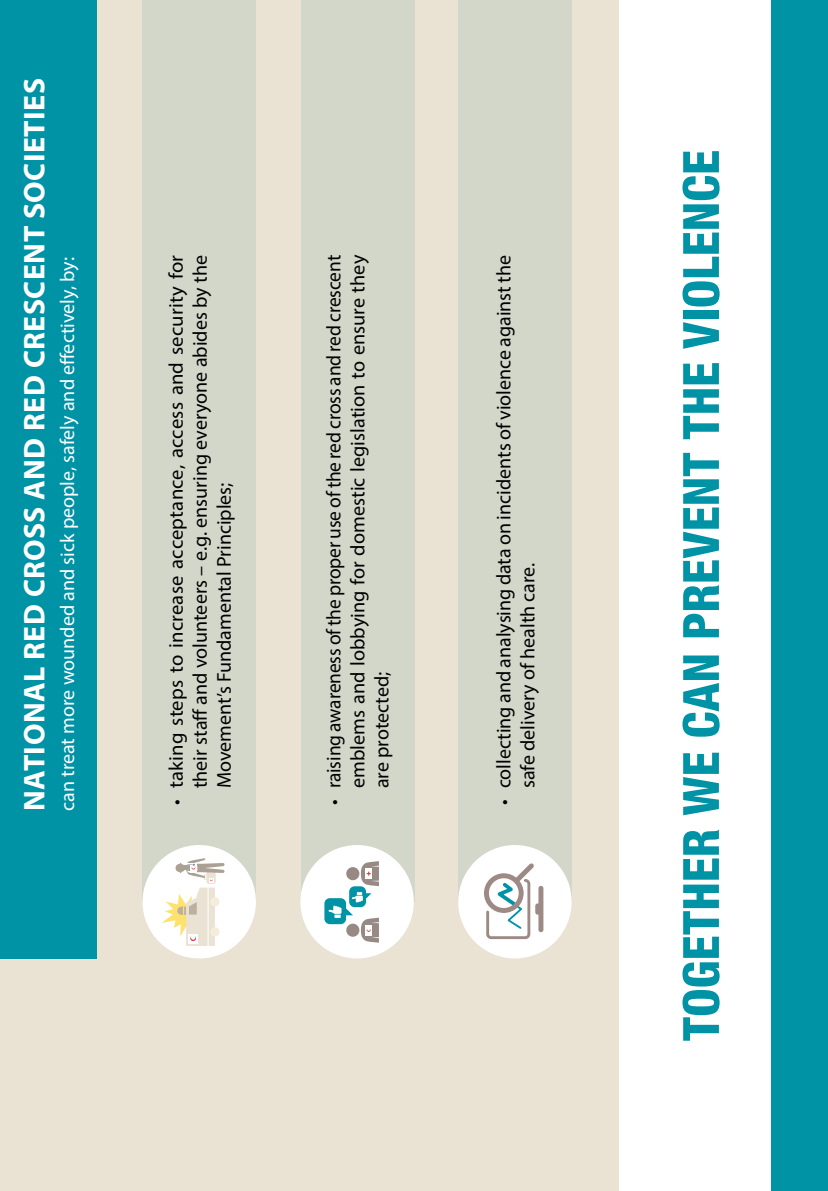
<style>
.page{position:relative;width:828px;height:1191px;background:#fff}
.page>*{position:absolute;margin:0;border:0;box-sizing:border-box;transform-origin:0 0}
.t1{font:800 condensed 50px "Helvetica Neue LT Pro";color:#0092a5}
.t2{font:700 30px "Myriad Pro";letter-spacing:.015em;color:#fff}
.t3{font:20px/24px "Myriad Pro";color:#000;text-align:justify}
.t4{font:20px "Myriad Pro";color:#fff}
</style>
<div class="page">
<div style="left:0;top:0;width:782px;height:1191px;background:#eae2d3"></div>
<div style="left:0;top:0;width:96px;height:958px;background:#0092a5"></div>
<div style="left:142px;top:0;width:114px;height:901px;background:#d2d7ca"></div>
<div style="left:301px;top:0;width:113px;height:901px;background:#d2d7ca"></div>
<div style="left:458px;top:0;width:113px;height:901px;background:#d2d7ca"></div>
<div style="left:619px;top:0;width:163px;height:1191px;background:#fff"></div>
<div style="left:771px;top:0;width:57px;height:1191px;background:#0092a5"></div>
<div style="left:142px;top:845px;width:114px;height:113px;background:#fff;border-radius:50%"></div>
<svg style="left:162px;top:858px;width:62px;height:88px"></svg>
<div style="left:300px;top:845px;width:114px;height:113px;background:#fff;border-radius:50%"></div>
<svg style="left:324px;top:861px;width:55px;height:81px"></svg>
<div style="left:458px;top:845px;width:113px;height:113px;background:#fff;border-radius:50%"></div>
<div style="left:538px;top:886px;width:5px;height:46px;background:#9d8a85;border-radius:2px"></div>
<div style="left:484px;top:873px;width:39px;height:40px;border:5px solid #9d8a85;border-radius:50%"></div>
<svg style="left:485px;top:863px;width:53px;height:77px"></svg>
<h2 class="t2" style="left:15px;top:810px;width:734px;rotate:-90deg">NATIONAL RED CROSS AND RED CRESCENT SOCIETIES</h2>
<p class="t4" style="left:55px;top:811px;width:556px;rotate:-90deg">can treat more wounded and sick people, safely and effectively, by:</p>
<p class="t3" style="left:164px;top:788px;width:535px;text-indent:-17px;rotate:-90deg">• taking steps to increase acceptance, access and security for their staff and volunteers – e.g. ensuring everyone abides by the Movement’s Fundamental Principles;</p>
<p class="t3" style="left:321px;top:788px;width:535px;text-indent:-17px;rotate:-90deg">• raising awareness of the proper use of the red cross and red crescent emblems and lobbying for domestic legislation to ensure they are protected;</p>
<p class="t3" style="left:491px;top:788px;width:535px;text-indent:-17px;rotate:-90deg">• collecting and analysing data on incidents of violence against the safe delivery of health care.</p>
<h1 class="t1" style="left:670px;top:1041px;width:892px;rotate:-90deg">TOGETHER WE CAN PREVENT THE VIOLENCE</h1>
</div>
